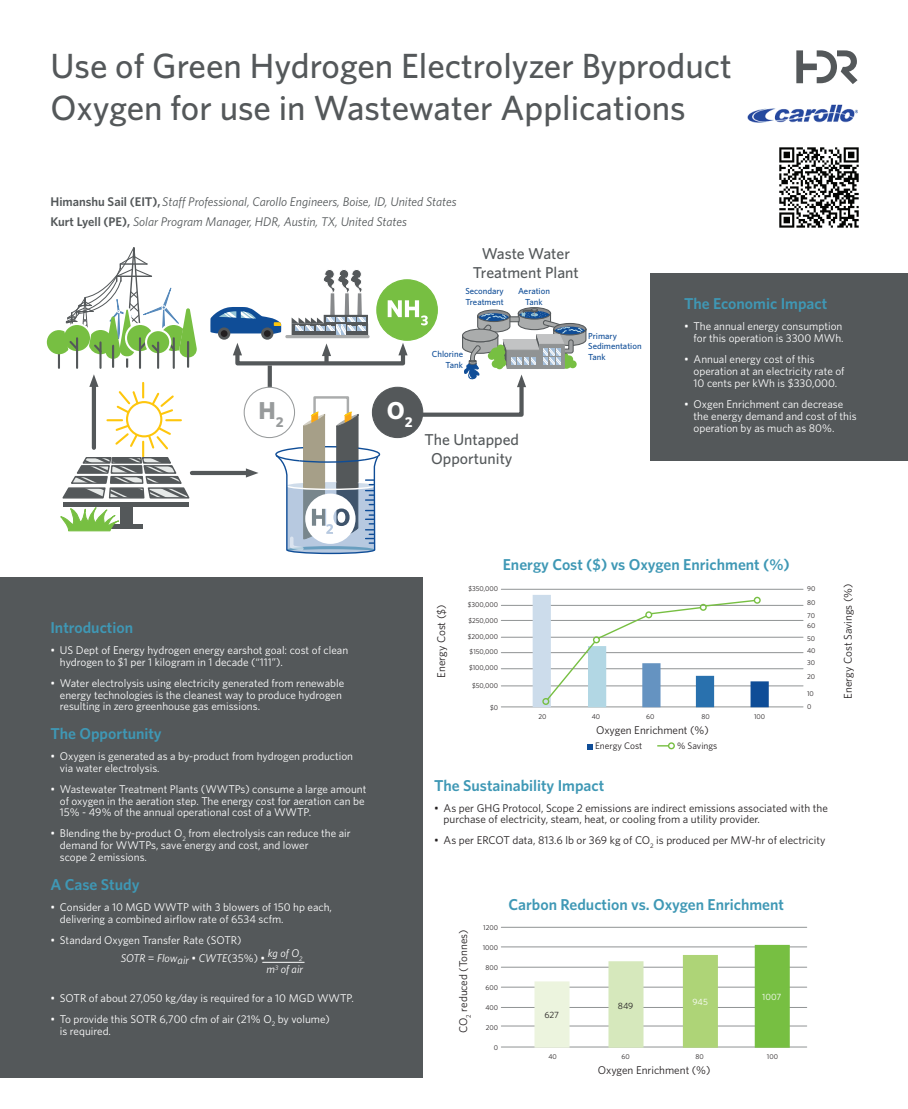
<style>
.page{position:relative;width:908px;height:1109px;background:#fff}
.page>*{position:absolute;margin:0;border:0;box-sizing:border-box;transform-origin:0 0}
.t1{font:500 35px/42px "Whitney";color:#54585a}
.t2{font:700 24.5px "Whitney";color:#989b9c}
.t3{font:700 24.5px "Whitney";color:#fff}
.t4{font:600 15.75px "Whitney";color:#3f98b5}
.t5{font:500 15.75px/18.9px "Whitney";color:#54585a;text-align:center}
.t6{font:italic 12.6px/19.9px "Whitney";color:#54585a}
.t7{font:11.2px/11.9px "Whitney";color:#fff}
.t8{font:11.2px/11.9px "Whitney";color:#231f20}
.t9{font:italic 11.2px/16.4px "Whitney";color:#fff}
.t10{font:9.45px "Whitney";color:#231f20}
.t11{font:9.1px "Whitney";color:#fff}
.t12{font:9.1px "Whitney";letter-spacing:-.01em;color:#231f20}
.t13{font:500 8.75px/10.5px "Whitney";color:#0f4d97}
.t14{font:7px/13.6px "Whitney";color:#231f20}
.s1{font-weight:600;font-style:normal}
.s2{font-style:italic}
</style>
<div class="page">
<div style="left:650px;top:273px;width:257px;height:187px;background:#54585a"></div>
<div style="left:0;top:577px;width:422px;height:501px;background:#54585a"></div>
<svg style="left:796px;top:50px;width:61px;height:34px"></svg>
<hr style="left:76px;top:338px;width:2px;height:30px;background:#54585a">
<hr style="left:58px;top:342px;width:2px;height:26px;background:#54585a">
<hr style="left:173px;top:338px;width:2px;height:30px;background:#54585a">
<hr style="left:126px;top:342px;width:2px;height:25px;background:#54585a">
<hr style="left:112px;top:346px;width:2px;height:21px;background:#54585a">
<hr style="left:99px;top:342px;width:2px;height:26px;background:#54585a">
<hr style="left:139px;top:338px;width:2px;height:30px;background:#54585a">
<hr style="left:157px;top:342px;width:2px;height:26px;background:#54585a">
<svg style="left:47px;top:247px;width:150px;height:113px"></svg>
<hr style="left:187px;top:342px;width:2px;height:25px;background:#54585a">
<hr style="left:192px;top:471px;width:59px;height:4px;background:#54585a">
<svg style="left:60px;top:374px;width:130px;height:158px"></svg>
<svg style="left:587px;top:744px;width:6px;height:5px"></svg>
<div style="left:667px;top:742px;width:7px;height:7px;border:1px solid #77bf42;border-radius:50%"></div>
<svg style="left:210px;top:270px;width:376px;height:285px"></svg>
<hr style="left:262px;top:962px;width:42px;height:1px;background:#fff">
<hr style="left:501px;top:589px;width:301px;height:1px;background:#909394">
<hr style="left:501px;top:927px;width:305px;height:1px;background:#909394">
<hr style="left:501px;top:605px;width:301px;height:1px;background:#909394">
<hr style="left:501px;top:946px;width:305px;height:1px;background:#909394">
<hr style="left:501px;top:620px;width:301px;height:1px;background:#909394">
<hr style="left:501px;top:637px;width:301px;height:1px;background:#909394">
<hr style="left:501px;top:967px;width:305px;height:1px;background:#909394">
<hr style="left:501px;top:652px;width:301px;height:1px;background:#909394">
<hr style="left:501px;top:987px;width:305px;height:1px;background:#909394">
<hr style="left:501px;top:668px;width:301px;height:1px;background:#909394">
<hr style="left:501px;top:1007px;width:305px;height:1px;background:#909394">
<hr style="left:501px;top:685px;width:301px;height:1px;background:#909394">
<hr style="left:501px;top:1025px;width:305px;height:1px;background:#909394">
<hr style="left:501px;top:706px;width:301px;height:1px;background:#909394">
<hr style="left:501px;top:1046px;width:305px;height:1px;background:#909394">
<div style="left:532px;top:595px;width:18px;height:112px;background:#ccdceb"></div>
<div style="left:587px;top:646px;width:19px;height:61px;background:#b2d7e4"></div>
<div style="left:642px;top:663px;width:18px;height:44px;background:#6593c1"></div>
<div style="left:695px;top:676px;width:18px;height:31px;background:#2971ae"></div>
<div style="left:750px;top:681px;width:18px;height:26px;background:#0f4d97"></div>
<div style="left:754px;top:945px;width:35px;height:103px;background:#77bf42"></div>
<div style="left:682px;top:955px;width:35px;height:93px;background:#aed477"></div>
<div style="left:608px;top:961px;width:35px;height:87px;background:#d6e8bc"></div>
<div style="left:534px;top:981px;width:35px;height:67px;background:#ecf4de"></div>
<div style="left:542px;top:698px;width:7px;height:7px;border:1px solid #77bf42;border-radius:50%"></div>
<svg style="left:545px;top:599px;width:210px;height:102px"></svg>
<div style="left:753px;top:597px;width:7px;height:7px;border:1px solid #77bf42;border-radius:50%"></div>
<img style="left:779px;top:147px;width:80px;height:81px">
<img style="left:747px;top:104px;width:110px;height:19px">
<h1 class="t1" style="left:50px;top:45px;width:683px">Use of Green Hydrogen Electrolyzer Byproduct<br>Oxygen for use in Wastewater Applications</h1>
<p class="t6" style="left:50px;top:192px;width:407px"><span class="s1">Himanshu Sail (EIT),</span> Staff Professional, Carollo Engineers, Boise, ID, United States<br><span class="s1">Kurt Lyell (PE),</span> Solar Program Manager, HDR, Austin, TX, United States</p>
<h3 class="t5" style="left:473px;top:244px;width:107px">Waste Water<br>Treatment Plant</h3>
<p class="t13" style="left:465px;top:286px;width:40px">Secondary<br>Treatment</p>
<p class="t13" style="left:518px;top:286px;width:33px;text-align:center">Aeration<br>Tank</p>
<p class="t13" style="left:432px;top:348px;width:33px;line-height:11.5px;text-align:right">Chlorine<br>Tank</p>
<p class="t13" style="left:588px;top:330px;width:55px">Primary<br>Sedimentation<br>Tank</p>
<h2 class="t2" style="left:258px;top:394px;width:27px">H<sub>2</sub></h2>
<h2 class="t3" style="left:386px;top:394px;width:27px">O<sub>2</sub></h2>
<h3 class="t5" style="left:424px;top:430px;width:96px">The Untapped<br>Opportunity</h3>
<h3 class="t4" style="left:684px;top:293px;width:144px">The Economic Impact</h3>
<p class="t7" style="left:684px;top:320px;width:161px;text-align:right">• The annual energy consumption for this operation is 3300 MWh.</p>
<p class="t7" style="left:693px;top:353px;width:152px;text-indent:-9px">• Annual energy cost of this operation at an electricity rate of<br>10 cents per kWh is $330,000.</p>
<p class="t7" style="left:693px;top:398px;width:164px;text-indent:-9px">• Oxgen Enrichment can decrease the energy demand and cost of this operation by as much as 80%.</p>
<h3 class="t4" style="left:50px;top:617px;width:84px">Introduction</h3>
<p class="t7" style="left:60px;top:643px;width:290px;text-indent:-9px">• US Dept of Energy hydrogen energy earshot goal: cost of clean hydrogen to $1 per 1 kilogram in 1 decade (“111”).</p>
<p class="t7" style="left:60px;top:676px;width:286px;text-indent:-9px">• Water electrolysis using electricity generated from renewable energy technologies is the cleanest way to produce hydrogen resulting in zero greenhouse gas emissions.</p>
<h3 class="t4" style="left:50px;top:723px;width:113px">The Opportunity</h3>
<p class="t7" style="left:60px;top:750px;width:294px;text-indent:-9px">• Oxygen is generated as a by-product from hydrogen production via water electrolysis.</p>
<p class="t7" style="left:60px;top:782px;width:308px;text-indent:-9px">• Wastewater Treatment Plants (WWTPs) consume a large amount of oxygen in the aeration step. The energy cost for aeration can be<br>15% - 49% of the annual operational cost of a WWTP.</p>
<p class="t7" style="left:60px;top:827px;width:292px;text-indent:-9px">• Blending the by-product O<sub>2</sub> from electrolysis can reduce the air demand for WWTPs, save energy and cost, and lower<br>scope 2 emissions.</p>
<h3 class="t4" style="left:50px;top:874px;width:90px">A Case Study</h3>
<p class="t7" style="left:60px;top:900px;width:273px;text-indent:-9px">• Consider a 10 MGD WWTP with 3 blowers of 150 hp each, delivering a combined airflow rate of 6534 scfm.</p>
<p class="t7" style="left:121px;top:930px;width:146px;line-height:18.5px;text-indent:-70px">• Standard Oxygen Transfer Rate (SOTR)<br><span class="s2">SOTR</span> = <span class="s2">Flowair</span> • <span class="s2">CWTE</span>(35%) •</p>
<p class="t9" style="left:266px;top:944px;width:38px">kg of O<sub>2 </sub>m<sup>3</sup> of air</p>
<p class="t7" style="left:50px;top:991px;width:305px">• SOTR of about 27,050 kg/day is required for a 10 MGD WWTP.</p>
<p class="t7" style="left:60px;top:1012px;width:271px;text-indent:-9px">• To provide this SOTR 6,700 cfm of air (21% O<sub>2</sub> by volume) is required.</p>
<p class="t8" style="left:435px;top:678px;width:75px;rotate:-90deg">Energy Cost ($)</p>
<h3 class="t4" style="left:502px;top:554px;width:288px">Energy Cost ($) vs Oxygen Enrichment (%)</h3>
<p class="t14" style="left:468px;top:582px;width:31px">$350,000</p>
<p class="t14" style="left:467px;top:597px;width:32px">$300,000</p>
<p class="t14" style="left:468px;top:613px;width:31px">$250,000</p>
<p class="t14" style="left:467px;top:629px;width:32px">$200,000</p>
<p class="t14" style="left:469px;top:645px;width:30px">$150,000</p>
<p class="t14" style="left:469px;top:660px;width:31px">$100,000</p>
<p class="t14" style="left:472px;top:678px;width:28px">$50,000</p>
<p class="t14" style="left:490px;top:700px;width:10px">$0</p>
<p class="t14" style="left:538px;top:709px;width:10px">20</p>
<p class="t14" style="left:591px;top:709px;width:10px">40</p>
<p class="t14" style="left:646px;top:709px;width:10px">60</p>
<p class="t14" style="left:701px;top:709px;width:10px">80</p>
<p class="t14" style="left:753px;top:709px;width:13px">100</p>
<p class="t8" style="left:596px;top:723px;width:114px">Oxygen Enrichment (%)</p>
<p class="t10" style="left:595px;top:740px;width:49px">Energy Cost</p>
<p class="t10" style="left:676px;top:740px;width:42px">% Savings</p>
<p class="t14" style="left:806px;top:582px;width:10px">90<br>80</p>
<p class="t14" style="left:806px;top:609px;width:10px;line-height:10.8px">70<br>60</p>
<p class="t14" style="left:806px;top:632px;width:10px;line-height:11.9px">50<br>40</p>
<p class="t14" style="left:806px;top:656px;width:10px;line-height:14px">30<br>20</p>
<p class="t14" style="left:806px;top:687px;width:8px;line-height:12.9px">10<br>0</p>
<h3 class="t4" style="left:434px;top:774px;width:171px">The Sustainability Impact</h3>
<p class="t8" style="left:443px;top:801px;width:385px;text-indent:-9px">• As per GHG Protocol, Scope 2 emissions are indirect emissions associated with the purchase of electricity, steam, heat, or cooling from a utility provider.</p>
<p class="t8" style="left:434px;top:834px;width:392px">• As per ERCOT data, 813.6 lb or 369 kg of CO<sub>2</sub> is produced per MW-hr of electricity</p>
<p class="t8" style="left:841px;top:698px;width:116px;rotate:-90deg">Energy Cost Savings (%)</p>
<p class="t8" style="left:457px;top:1033px;width:105px;rotate:-90deg">CO<sub>2</sub> reduced (Tonnes)</p>
<p class="t14" style="left:483px;top:920px;width:16px">1200</p>
<p class="t14" style="left:482px;top:940px;width:17px">1000</p>
<p class="t14" style="left:485px;top:960px;width:14px">800</p>
<p class="t14" style="left:485px;top:980px;width:14px">600</p>
<p class="t14" style="left:485px;top:1000px;width:14px">400</p>
<p class="t14" style="left:485px;top:1020px;width:14px">200</p>
<p class="t14" style="left:493px;top:1040px;width:6px">0</p>
<h3 class="t4" style="left:508px;top:894px;width:277px">Carbon Reduction vs. Oxygen Enrichment</h3>
<p class="t12" style="left:544px;top:1009px;width:16px">627</p>
<p class="t12" style="left:617px;top:999px;width:17px">849</p>
<p class="t11" style="left:692px;top:996px;width:17px">945</p>
<p class="t11" style="left:762px;top:990px;width:21px">1007</p>
<p class="t14" style="left:548px;top:1049px;width:10px">40</p>
<p class="t14" style="left:621px;top:1049px;width:10px">60</p>
<p class="t14" style="left:695px;top:1049px;width:10px">80</p>
<p class="t14" style="left:766px;top:1049px;width:13px">100</p>
<p class="t8" style="left:597px;top:1063px;width:114px">Oxygen Enrichment (%)</p>
</div>
